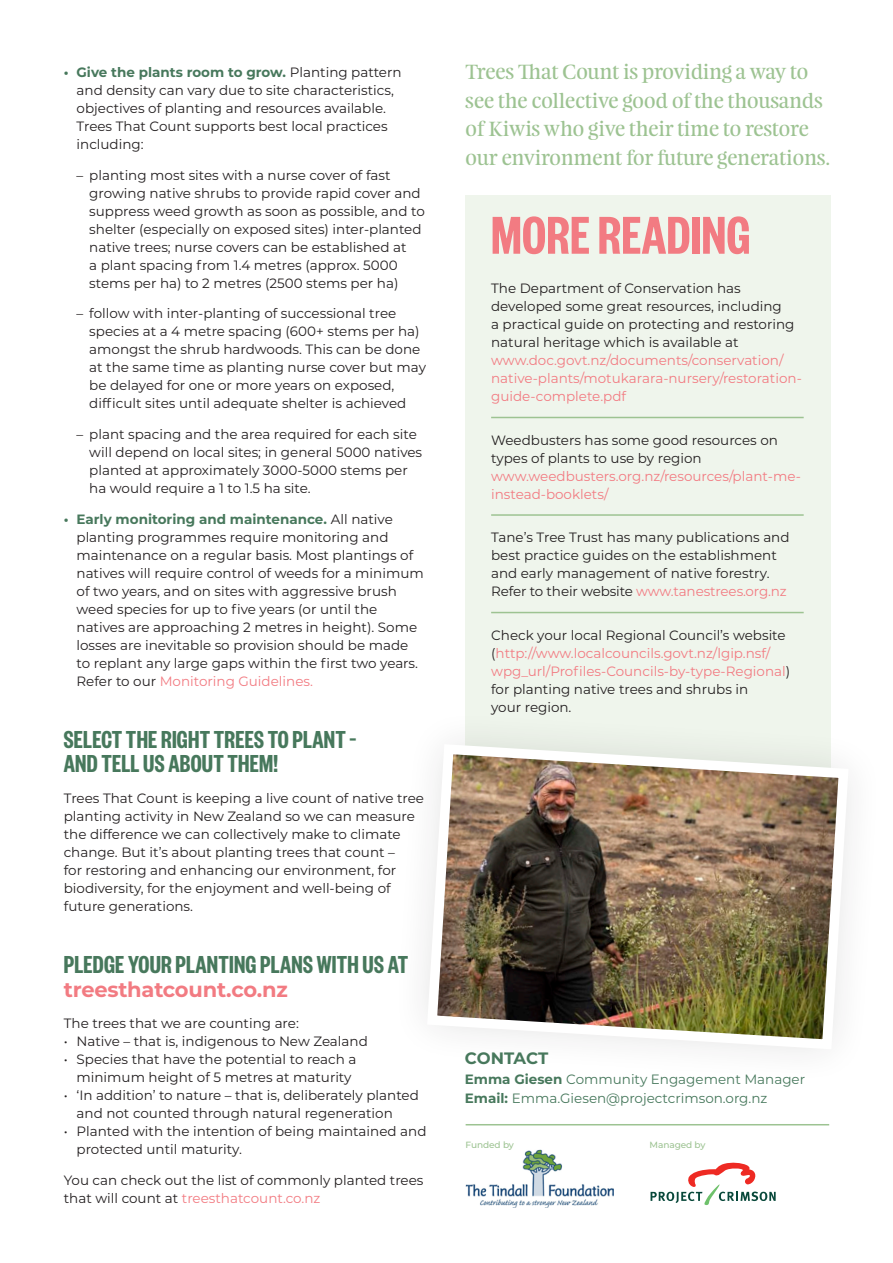
<style>
.page{position:relative;width:893px;height:1263px;background:#fff}
.page>*{position:absolute;margin:0;border:0;box-sizing:border-box;transform-origin:0 0}
.Pull_out_body_text{font:600 58.5px "Founders Grotesk X Cond";letter-spacing:.01em;color:#f27b82}
.t1{font:600 27px/24px "Founders Grotesk X Cond";letter-spacing:.01em;color:#47785c}
.t2{font:700 21px "Montserrat";letter-spacing:-.01em;color:#f27b82}
.t3{font:18.6px/28.5px "Feijoa Display";letter-spacing:.01em;color:#9dc392}
.Pull_out_body_text-2{font:700 16.5px "Montserrat";letter-spacing:-.01em;color:#47785c}
.t4{font:13.5px/18px "Montserrat";color:#231f20}
.Pull_out_body_text-3{font:13.5px "Montserrat";color:#47785c}
.body_copy{font:500 9px "Montserrat";letter-spacing:-.01em;color:#9dc392}
.s1{font-weight:700;color:#47785c}
.s2{color:#f27b82}
.s3{font-weight:700}
</style>
<div class="page">
<div style="left:466px;top:196px;width:365px;height:631px;background:#eff5ec"></div>
<hr style="left:491px;top:417px;width:313px;height:1px;background:#9dc392">
<hr style="left:491px;top:514px;width:313px;height:2px;background:#9dc392">
<hr style="left:491px;top:612px;width:313px;height:1px;background:#9dc392">
<div style="left:390px;top:707px;width:495px;height:379px;background:#231f20;opacity:.12"></div>
<img style="left:422px;top:739px;width:432px;height:315px">
<svg style="left:651px;top:1162px;width:125px;height:43px"></svg>
<hr style="left:466px;top:1124px;width:363px;height:1px;background:#9dc392">
<img style="left:466px;top:1150px;width:148px;height:58px">
<p class="t4" style="left:77px;top:63px;width:326px;text-indent:-13px"><span class="s1">• Give the plants room to grow.</span> Planting pattern and density can vary due to site characteristics, objectives of planting and resources available.<br>Trees That Count supports best local practices including:</p>
<p class="t4" style="left:89px;top:165px;width:337px;text-indent:-13px">– planting most sites with a nurse cover of fast growing native shrubs to provide rapid cover and suppress weed growth as soon as possible, and to shelter (especially on exposed sites) inter-planted native trees; nurse covers can be established at<br>a plant spacing from 1.4 metres (approx. 5000 stems per ha) to 2 metres (2500 stems per ha)</p>
<p class="t4" style="left:89px;top:304px;width:338px;text-indent:-13px">– follow with inter-planting of successional tree species at a 4 metre spacing (600+ stems per ha) amongst the shrub hardwoods. This can be done at the same time as planting nurse cover but may be delayed for one or more years on exposed, difficult sites until adequate shelter is achieved</p>
<p class="t4" style="left:89px;top:425px;width:334px;text-indent:-13px">– plant spacing and the area required for each site will depend on local sites; in general 5000 natives planted at approximately 3000-5000 stems per ha would require a 1 to 1.5 ha site.</p>
<p class="t4" style="left:77px;top:510px;width:349px;text-indent:-13px"><span class="s1">• Early monitoring and maintenance.</span> All native planting programmes require monitoring and maintenance on a regular basis. Most plantings of natives will require control of weeds for a minimum of two years, and on sites with aggressive brush weed species for up to five years (or until the natives are approaching 2 metres in height). Some losses are inevitable so provision should be made to replant any large gaps within the first two years.<br>Refer to our <span class="s2">Monitoring Guidelines.</span></p>
<p class="t1" style="left:64px;top:726px;width:294px">SELECT THE RIGHT TREES TO PLANT –<br>AND TELL US ABOUT THEM!</p>
<p class="t4" style="left:64px;top:789px;width:362px">Trees That Count is keeping a live count of native tree planting activity in New Zealand so we can measure the difference we can collectively make to climate change. But it’s about planting trees that count –<br>for restoring and enhancing our environment, for biodiversity, for the enjoyment and well-being of future generations.</p>
<p class="t1" style="left:64px;top:951px;width:346px">PLEDGE YOUR PLANTING PLANS WITH US AT</p>
<p class="t2" style="left:64px;top:975px;width:225px">treesthatcount.co.nz</p>
<p class="t4" style="left:64px;top:1014px;width:237px">The trees that we are counting are:</p>
<p class="t4" style="left:64px;top:1032px;width:306px">• Native – that is, indigenous to New Zealand</p>
<p class="t4" style="left:64px;top:1050px;width:294px;text-align:center">• Species that have the potential to reach a minimum height of 5 metres at maturity</p>
<p class="t4" style="left:77px;top:1086px;width:344px;text-indent:-13px">• ‘In addition’ to nature – that is, deliberately planted and not counted through natural regeneration</p>
<p class="t4" style="left:77px;top:1122px;width:351px;text-indent:-13px">• Planted with the intention of being maintained and protected until maturity.</p>
<p class="t4" style="left:64px;top:1170px;width:361px">You can check out the list of commonly planted trees that will count at <span class="s2">treesthatcount.co.nz</span></p>
<p class="t3" style="left:466px;top:58px;width:366px">Trees That Count is providing a way to see the collective good of the thousands of Kiwis who give their time to restore our environment for future generations.</p>
<p class="Pull_out_body_text" style="left:491px;top:200px;width:261px">MORE READING</p>
<p class="t4" style="left:491px;top:279px;width:312px">The Department of Conservation has developed some great resources, including<br>a practical guide on protecting and restoring natural heritage which is available at <span class="s2">www.doc.govt.nz/documents/conservation/ native-plants/motukarara-nursery/restoration&shy;guide-complete.pdf</span></p>
<p class="t4" style="left:491px;top:430px;width:311px">Weedbusters has some good resources on types of plants to use by region <span class="s2">www.weedbusters.org.nz/resources/plant-me&shy;instead-booklets/</span></p>
<p class="t4" style="left:491px;top:528px;width:300px">Tane’s Tree Trust has many publications and best practice guides on the establishment and early management of native forestry.<br>Refer to their website <span class="s2">www.tanestrees.org.nz</span></p>
<p class="t4" style="left:491px;top:625px;width:301px">Check your local Regional Council’s website (<span class="s2">http://www.localcouncils.govt.nz/lgip.nsf/ wpg_url/Profiles-Councils-by-type-Regional</span>) for planting native trees and shrubs in<br>your region.</p>
<p class="Pull_out_body_text-2" style="left:465px;top:1046px;width:85px">CONTACT</p>
<p class="Pull_out_body_text-3" style="left:465px;top:1070px;width:342px"><span class="s3">Emma Giesen</span> Community Engagement Manager</p>
<p class="Pull_out_body_text-3" style="left:465px;top:1089px;width:304px"><span class="s3">Email:</span> Emma.Giesen@projectcrimson.org.nz</p>
<p class="body_copy" style="left:466px;top:1138px;width:50px">Funded by</p>
<p class="body_copy" style="left:649px;top:1138px;width:58px">Managed by</p>
</div>
